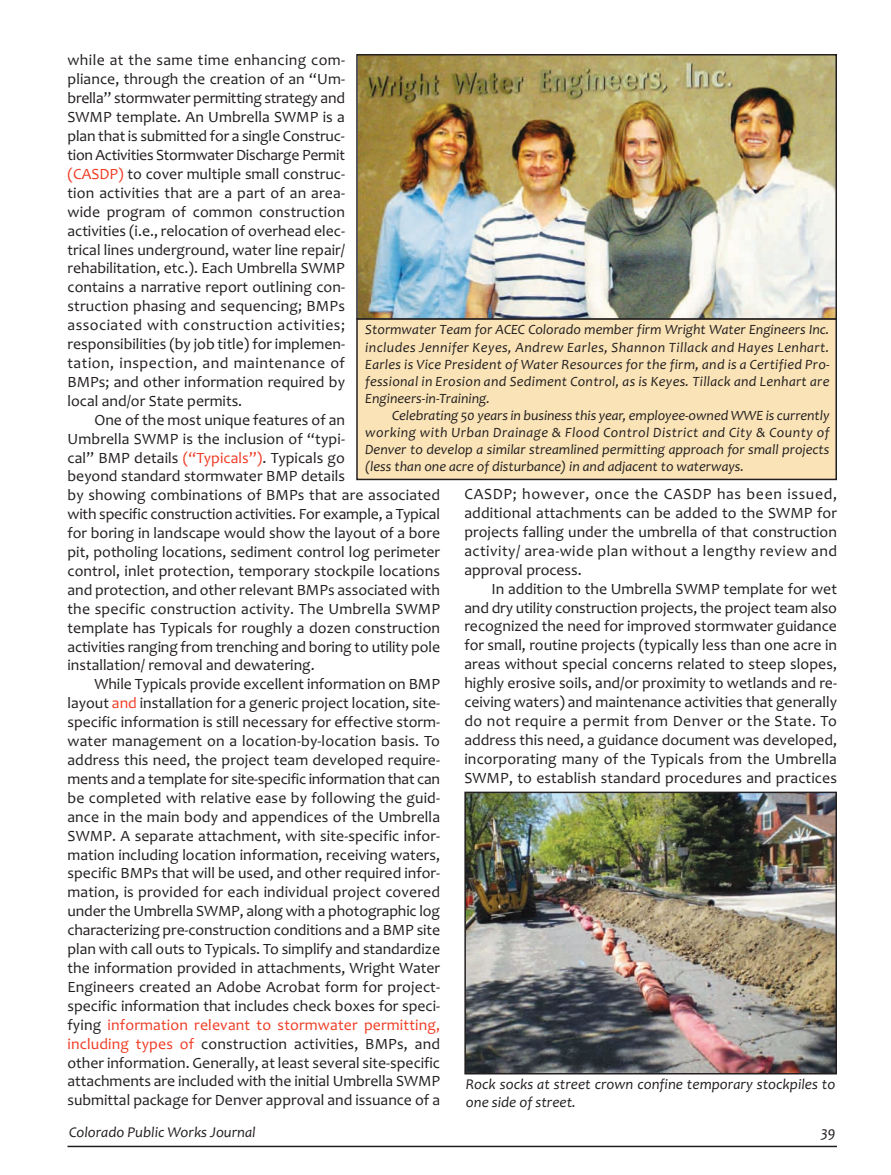
<style>
.page{position:relative;width:891px;height:1175px;background:#fff}
.page>*{position:absolute;margin:0;border:0;box-sizing:border-box;transform-origin:0 0}
.t1{font:15.75px/18.9px "Candara";color:#231f20;text-align:justify}
.t2{font:italic 15px/18px "Candara";color:#231f20}
.t3{font:italic 14.25px/17.1px "Candara";color:#231f20;text-align:justify}
.s1{color:#ef3c25}
</style>
<div class="page">
<hr style="left:68px;top:1145px;width:769px;height:2px;background:#231f20">
<div style="left:357px;top:319px;width:479px;height:160px;background:#fae4b7"></div>
<div style="left:356px;top:318px;width:481px;height:162px;border:2px solid #231f20"></div>
<img style="left:359px;top:57px;width:475px;height:260px">
<div style="left:356px;top:54px;width:481px;height:266px;border:2px solid #231f20"></div>
<img style="left:467px;top:794px;width:367px;height:277px">
<div style="left:464px;top:791px;width:373px;height:283px;border:2px solid #231f20"></div>
<p class="t1" style="left:68px;top:51px;width:279px">while at the same time enhancing com&shy;pliance, through the creation of an “Um&shy;brella” stormwater permitting strategy and SWMP template. An Umbrella SWMP is a plan that is submitted for a single Construc&shy;tion Activities Stormwater Discharge Permit <span class="s1">(CASDP)</span> to cover multiple small construc&shy;tion activities that are a part of an area&shy;wide program of common construction activities (i.e., relocation of overhead elec&shy;trical lines underground, water line repair/ rehabilitation, etc.). Each Umbrella SWMP contains a narrative report outlining con&shy;struction phasing and sequencing; BMPs associated with construction activities; responsibilities (by job title) for implemen&shy;tation, inspection, and maintenance of BMPs; and other information required by local and/or State permits.</p>
<p class="t1" style="left:68px;top:410px;width:374px;text-align:left;text-indent:27px">One of the most unique features of an<br>Umbrella SWMP is the inclusion of “typi-<br>cal” BMP details <span class="s1">(“Typicals”)</span>. Typicals go<br>beyond standard stormwater BMP details<br>by showing combinations of BMPs that are associated with specific construction activities. For example, a Typical for boring in landscape would show the layout of a bore pit, potholing locations, sediment control log perimeter control, inlet protection, temporary stockpile locations and protection, and other relevant BMPs associated with the specific construction activity. The Umbrella SWMP template has Typicals for roughly a dozen construction activities ranging from trenching and boring to utility pole installation/ removal and dewatering.</p>
<p class="t1" style="left:68px;top:674px;width:374px;text-indent:27px">While Typicals provide excellent information on BMP layout <span class="s1">and</span> installation for a generic project location, site&shy;specific information is still necessary for effective storm&shy;water management on a location-by-location basis. To address this need, the project team developed require&shy;ments and a template for site-specific information that can be completed with relative ease by following the guid&shy;ance in the main body and appendices of the Umbrella SWMP. A separate attachment, with site-specific infor&shy;mation including location information, receiving waters, specific BMPs that will be used, and other required infor&shy;mation, is provided for each individual project covered under the Umbrella SWMP, along with a photographic log characterizing pre-construction conditions and a BMP site plan with call outs to Typicals. To simplify and standardize the information provided in attachments, Wright Water Engineers created an Adobe Acrobat form for project&shy;specific information that includes check boxes for speci&shy;fying <span class="s1">information relevant to stormwater permitting, including types of</span> construction activities, BMPs, and other information. Generally, at least several site-specific attachments are included with the initial Umbrella SWMP submittal package for Denver approval and issuance of a</p>
<p class="t3" style="left:365px;top:321px;width:466px">Stormwater Team for ACEC Colorado member firm Wright Water Engineers Inc. includes Jennifer Keyes, Andrew Earles, Shannon Tillack and Hayes Lenhart.<br>Earles is Vice President of Water Resources for the firm, and is a Certified Pro&shy;fessional in Erosion and Sediment Control, as is Keyes. Tillack and Lenhart are Engineers-in-Training.</p>
<p class="t3" style="left:365px;top:406px;width:466px;text-indent:27px">Celebrating 50 years in business this year, employee-owned WWE is currently working with Urban Drainage &amp; Flood Control District and City &amp; County of Denver to develop a similar streamlined permitting approach for small projects (less than one acre of disturbance) in and adjacent to waterways.</p>
<p class="t1" style="left:464px;top:484px;width:374px">CASDP; however, once the CASDP has been issued, additional attachments can be added to the SWMP for projects falling under the umbrella of that construction activity/ area-wide plan without a lengthy review and approval process.</p>
<p class="t1" style="left:464px;top:579px;width:374px;text-indent:27px">In addition to the Umbrella SWMP template for wet and dry utility construction projects, the project team also recognized the need for improved stormwater guidance for small, routine projects (typically less than one acre in areas without special concerns related to steep slopes, highly erosive soils, and/or proximity to wetlands and re&shy;ceiving waters) and maintenance activities that generally do not require a permit from Denver or the State. To address this need, a guidance document was developed, incorporating many of the Typicals from the Umbrella SWMP, to establish standard procedures and practices</p>
<p class="t2" style="left:466px;top:1074px;width:371px">Rock socks at street crown confine temporary stockpiles to one side of street.</p>
<p class="t2" style="left:69px;top:1122px;width:188px">Colorado Public Works Journal</p>
<p class="t2" style="left:821px;top:1122px;width:16px">39</p>
</div>
